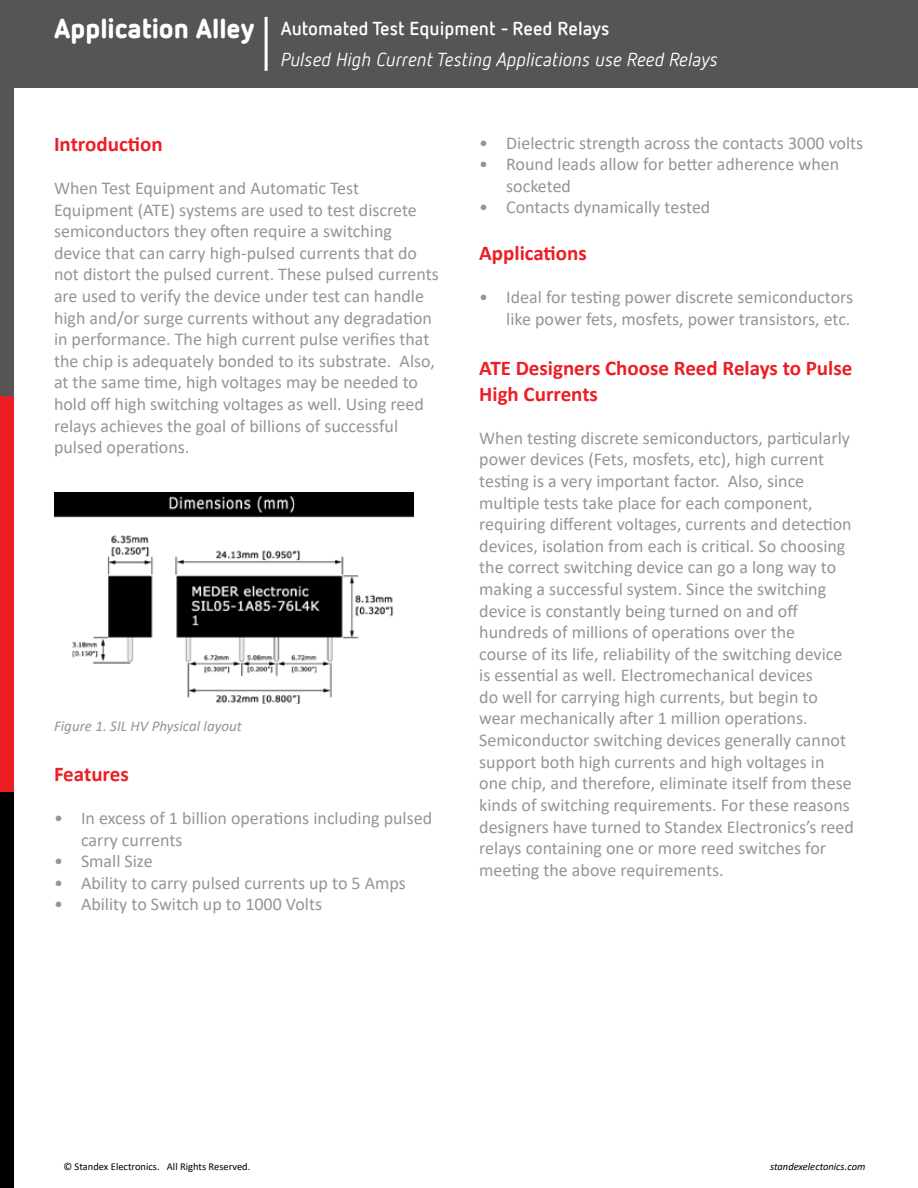
<style>
.page{position:relative;width:918px;height:1188px;background:#fff}
.page>*{position:absolute;margin:0;border:0;box-sizing:border-box;transform-origin:0 0}
.t1{font:900 27px "Netto Offc";color:#fff}
.t2{font:700 21px/25.2px "Calibri";color:#ed1d24}
.t3{font:italic 18.75px "Netto Offc";color:#fff}
.t4{font:700 18.75px "Netto Offc";color:#fff}
.t5{font:18px/21.6px "Calibri";color:#939598}
.t6{font:italic 15px "Calibri";color:#939598}
.t7{font:10.5px "Calibri";color:#000}
.t8{font:italic 10.5px "Calibri";color:#000}
</style>
<div class="page">
<div style="left:0;top:0;width:918px;height:88px;background:#575454"></div>
<hr style="left:265px;top:17px;width:3px;height:54px;background:#fff">
<div style="left:0;top:396px;width:14px;height:396px;background:#ed1d24"></div>
<div style="left:0;top:792px;width:14px;height:396px;background:#000"></div>
<div style="left:0;top:0;width:14px;height:396px;background:#575454"></div>
<img style="left:54px;top:493px;width:359px;height:211px">
<h1 class="t1" style="left:54px;top:11px;width:202px">Application Alley</h1>
<p class="t4" style="left:281px;top:16px;width:330px">Automated Test Equipment - Reed Relays</p>
<p class="t3" style="left:281px;top:48px;width:439px">Pulsed High Current Testing Applications use Reed Relays</p>
<p class="t2" style="left:54px;top:131px;width:110px">Introduction</p>
<p class="t5" style="left:54px;top:177px;width:386px">When Test Equipment and Automatic Test Equipment (ATE) systems are used to test discrete semiconductors they often require a switching device that can carry high-pulsed currents that do not distort the pulsed current. These pulsed currents are used to verify the device under test can handle high and/or surge currents without any degradation in performance. The high current pulse verifies that the chip is adequately bonded to its substrate. Also, at the same time, high voltages may be needed to hold off high switching voltages as well. Using reed relays achieves the goal of billions of successful pulsed operations.</p>
<p class="t6" style="left:54px;top:716px;width:189px">Figure 1. SIL HV Physical layout</p>
<p class="t2" style="left:54px;top:761px;width:76px">Features</p>
<p class="t5" style="left:81px;top:807px;width:353px;text-indent:-27px">• In excess of 1 billion operations including pulsed carry currents</p>
<p class="t5" style="left:54px;top:850px;width:100px">• Small Size</p>
<p class="t5" style="left:54px;top:872px;width:353px">• Ability to carry pulsed currents up to 5 Amps</p>
<p class="t5" style="left:54px;top:893px;width:270px">• Ability to Switch up to 1000 Volts</p>
<p class="t5" style="left:479px;top:131px;width:386px">• Dielectric strength across the contacts 3000 volts</p>
<p class="t5" style="left:506px;top:153px;width:334px;text-indent:-27px">• Round leads allow for better adherence when socketed</p>
<p class="t5" style="left:479px;top:196px;width:233px">• Contacts dynamically tested</p>
<p class="t2" style="left:479px;top:240px;width:109px">Applications</p>
<p class="t5" style="left:479px;top:286px;width:376px;text-align:right">• Ideal for testing power discrete semiconductors like power fets, mosfets, power transistors, etc.</p>
<p class="t2" style="left:479px;top:355px;width:375px">ATE Designers Choose Reed Relays to Pulse<br>High Currents</p>
<p class="t5" style="left:479px;top:426px;width:376px">When testing discrete semiconductors, particularly power devices (Fets, mosfets, etc), high current testing is a very important factor. Also, since multiple tests take place for each component, requiring different voltages, currents and detection devices, isolation from each is critical. So choosing the correct switching device can go a long way to making a successful system. Since the switching device is constantly being turned on and off hundreds of millions of operations over the<br>course of its life, reliability of the switching device is essential as well. Electromechanical devices<br>do well for carrying high currents, but begin to wear mechanically after 1 million operations.<br>Semiconductor switching devices generally cannot support both high currents and high voltages in one chip, and therefore, eliminate itself from these kinds of switching requirements. For these reasons designers have turned to Standex Electronics’s reed relays containing one or more reed switches for meeting the above requirements.</p>
<p class="t7" style="left:63px;top:1159px;width:188px">© Standex Electronics. All Rights Reserved.</p>
<p class="t8" style="left:770px;top:1159px;width:97px">standexelectonics.com</p>
</div>
